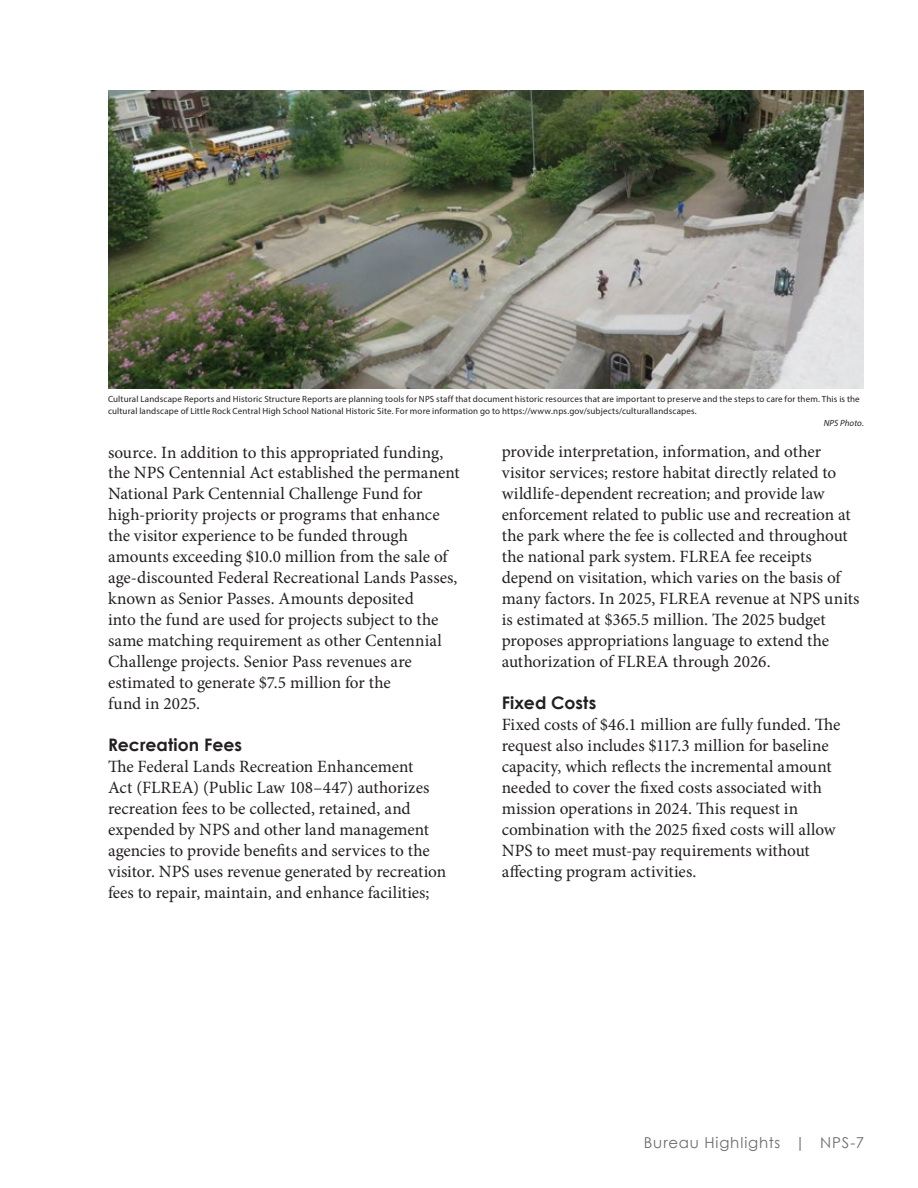
<style>
.page{position:relative;width:918px;height:1188px;background:#fff}
.page>*{position:absolute;margin:0;border:0;box-sizing:border-box;transform-origin:0 0}
.t1{font:17.25px/21px "Minion Pro";color:#231f20}
.t2{font:700 17.25px "Century Gothic";letter-spacing:.005em;color:#231f20}
.t3{font:15px "Century Gothic";letter-spacing:.055em;color:#6c6d70}
.t4{font:9px/12px "Myriad Pro";letter-spacing:.015em;color:#231f20}
.t5{font:italic 9px "Myriad Pro";letter-spacing:.01em;color:#231f20}
</style>
<div class="page">
<img style="left:108px;top:90px;width:756px;height:299px">
<p class="t4" style="left:108px;top:392px;width:753px">Cultural Landscape Reports and Historic Structure Reports are planning tools for NPS staff that document historic resources that are important to preserve and the steps to care for them. This is the cultural landscape of Little Rock Central High School National Historic Site. For more information go to https://www.nps.gov/subjects/culturallandscapes.</p>
<p class="t5" style="left:824px;top:417px;width:42px">NPS Photo.</p>
<p class="t1" style="left:108px;top:442px;width:353px">source. In addition to this appropriated funding, the NPS Centennial Act established the permanent National Park Centennial Challenge Fund for high-priority projects or programs that enhance the visitor experience to be funded through amounts exceeding $10.0 million from the sale of age-discounted Federal Recreational Lands Passes, known as Senior Passes. Amounts deposited<br>into the fund are used for projects subject to the same matching requirement as other Centennial Challenge projects. Senior Pass revenues are estimated to generate $7.5 million for the<br>fund in 2025.</p>
<h2 class="t2" style="left:108px;top:732px;width:136px">Recreation Fees</h2>
<p class="t1" style="left:108px;top:756px;width:340px">The Federal Lands Recreation Enhancement<br>Act (FLREA) (Public Law 108–447) authorizes recreation fees to be collected, retained, and expended by NPS and other land management agencies to provide benefits and services to the visitor. NPS uses revenue generated by recreation fees to repair, maintain, and enhance facilities;</p>
<p class="t1" style="left:502px;top:441px;width:359px">provide interpretation, information, and other visitor services; restore habitat directly related to wildlife-dependent recreation; and provide law enforcement related to public use and recreation at the park where the fee is collected and throughout the national park system. FLREA fee receipts depend on visitation, which varies on the basis of many factors. In 2025, FLREA revenue at NPS units is estimated at $365.5 million. The 2025 budget proposes appropriations language to extend the authorization of FLREA through 2026.</p>
<h2 class="t2" style="left:502px;top:690px;width:96px">Fixed Costs</h2>
<p class="t1" style="left:502px;top:714px;width:340px">Fixed costs of $46.1 million are fully funded. The request also includes $117.3 million for baseline capacity, which reflects the incremental amount needed to cover the fixed costs associated with mission operations in 2024. This request in combination with the 2025 fixed costs will allow NPS to meet must-pay requirements without affecting program activities.</p>
<p class="t3" style="left:644px;top:1132px;width:222px">Bureau Highlights | NPS-7</p>
</div>
